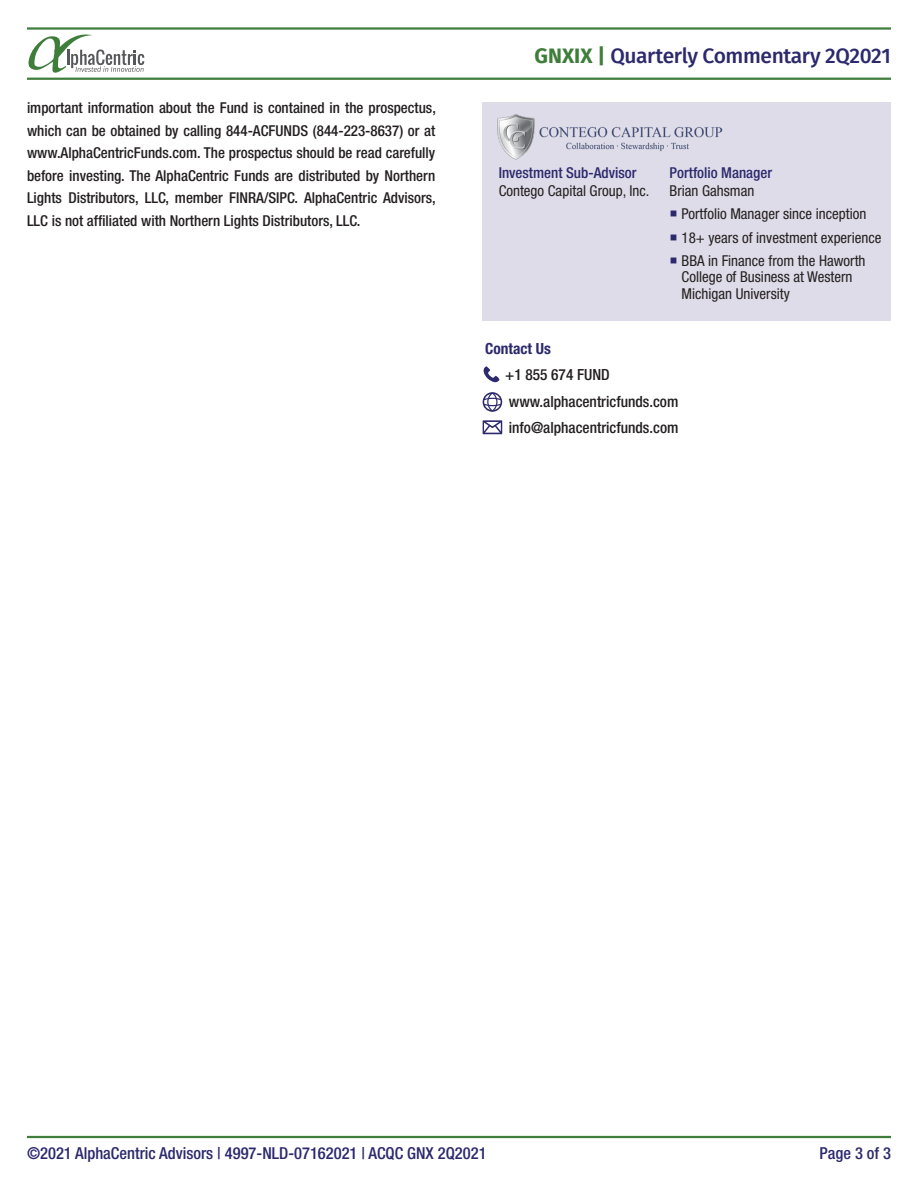
<style>
.page{position:relative;width:918px;height:1188px;background:#fff}
.page>*{position:absolute;margin:0;border:0;box-sizing:border-box;transform-origin:0 0}
.t1{font:500 21px "Fira Sans";letter-spacing:-.02em;color:#2c296d}
.t2{font:500 condensed 16.5px "Helvetica Neue LT Std";color:#2c296d}
.t3{font:500 condensed 15.45px "Helvetica Neue LT Std";color:#231f20}
.t4{font:700 condensed 15.45px "Helvetica Neue LT Std";color:#2c296d}
.t5{font:500 condensed 15px/22.5px "Helvetica Neue LT Std";color:#231f20;text-align:justify}
.t6{font:condensed 15px/16.5px "Helvetica Neue LT Std";color:#231f20}
.t7{font:500 condensed 15px "Helvetica Neue LT Std";color:#2c296d}
.s1{font-weight:700;color:#3f7d3b}
.s2{color:#2c296d}
</style>
<div class="page">
<hr style="left:27px;top:1136px;width:864px;height:2px;background:#3f7d3b">
<svg style="left:28px;top:34px;width:116px;height:39px"></svg>
<hr style="left:27px;top:78px;width:864px;height:2px;background:#3f7d3b">
<hr style="left:27px;top:27px;width:864px;height:3px;background:#3f7d3b">
<div style="left:483px;top:103px;width:408px;height:218px;background:#dedce8"></div>
<img style="left:497px;top:114px;width:226px;height:46px">
<svg style="left:483px;top:420px;width:19px;height:14px"></svg>
<svg style="left:483px;top:366px;width:17px;height:16px"></svg>
<svg style="left:483px;top:392px;width:19px;height:20px"></svg>
<p class="t5" style="left:27px;top:97px;width:410px">important information about the Fund is contained in the prospectus, which can be obtained by calling 844-ACFUNDS (844-223-8637) or at www.AlphaCentricFunds.com. The prospectus should be read carefully before investing. The AlphaCentric Funds are distributed by Northern Lights Distributors, LLC, member FINRA/SIPC. AlphaCentric Advisors, LLC is not affiliated with Northern Lights Distributors, LLC.</p>
<p class="t1" style="left:535px;top:39px;width:358px"><span class="s1">GNXIX |</span> Quarterly Commentary 2Q2021</p>
<p class="t7" style="left:499px;top:164px;width:139px">Investment Sub-Advisor</p>
<p class="t6" style="left:499px;top:183px;width:152px">Contego Capital Group, Inc.</p>
<p class="t7" style="left:670px;top:164px;width:104px">Portfolio Manager</p>
<p class="t6" style="left:670px;top:183px;width:86px">Brian Gahsman</p>
<p class="t6" style="left:670px;top:206px;width:198px"><span class="s2">○</span> Portfolio Manager since inception</p>
<p class="t6" style="left:670px;top:229px;width:213px"><span class="s2">○</span> 18+ years of investment experience</p>
<p class="t6" style="left:682px;top:252px;width:185px;text-indent:-12px"><span class="s2">○</span> BBA in Finance from the Haworth<br>College of Business at Western<br>Michigan University</p>
<p class="t4" style="left:485px;top:339px;width:67px">Contact Us</p>
<p class="t3" style="left:505px;top:365px;width:106px">+1 855 674 FUND</p>
<p class="t3" style="left:509px;top:392px;width:171px">www.alphacentricfunds.com</p>
<p class="t3" style="left:509px;top:419px;width:171px">info@alphacentricfunds.com</p>
<p class="t2" style="left:27px;top:1143px;width:461px">©2021 AlphaCentric Advisors | 4997-NLD-07162021 | ACQC GNX 2Q2021</p>
<p class="t2" style="left:820px;top:1143px;width:73px">Page 3 of 3</p>
</div>
